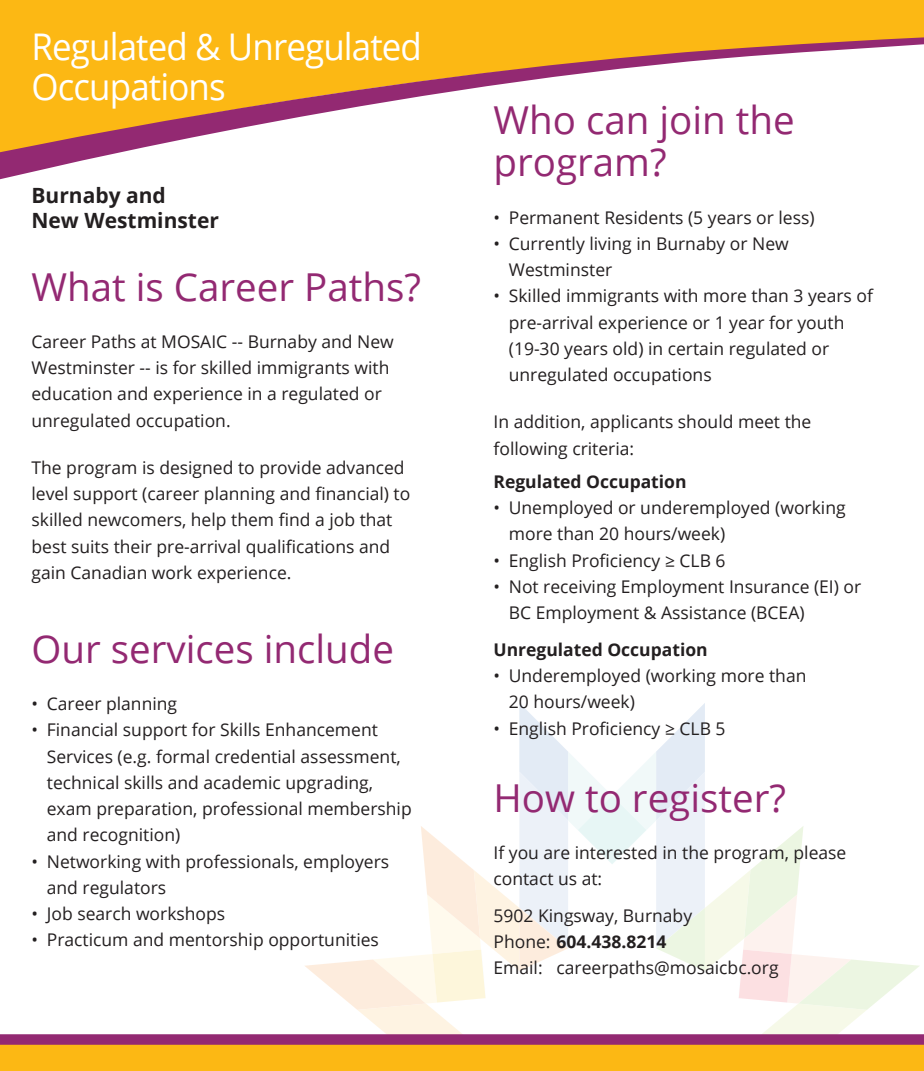
<style>
.page{position:relative;width:924px;height:1071px;background:#fff}
.page>*{position:absolute;margin:0;border:0;box-sizing:border-box;transform-origin:0 0}
.t1{font:38.5px/42px "Open Sans";color:#932972}
.t2{font:36.75px "Open Sans";letter-spacing:-.025em;color:#fff;scale:.95 1}
.t3{font:700 21px/25.2px "Open Sans";color:#231f20}
.t4{font:17.5px/26.2px "Open Sans";color:#231f20}
.t5{font:700 17.5px "Open Sans";color:#231f20}
.s1{font-weight:400}
</style>
<div class="page">
<svg style="left:305px;top:703px;width:614px;height:331px"></svg>
<div style="left:0;top:0;width:924px;height:37px;background:#fcb814"></div>
<svg style="left:0;top:37px;width:924px;height:143px"></svg>
<div style="left:0;top:1040px;width:924px;height:31px;background:#fcb814"></div>
<div style="left:0;top:1034px;width:924px;height:11px;background:#932972"></div>
<p class="t2" style="left:32px;top:21px;width:413px">Regulated &amp; Unregulated</p>
<p class="t2" style="left:32px;top:61px;width:206px">Occupations</p>
<p class="t3" style="left:32px;top:182px;width:189px">Burnaby and<br>New Westminster</p>
<p class="t1" style="left:32px;top:265px;width:391px">What is Career Paths?</p>
<p class="t4" style="left:32px;top:328px;width:364px">Career Paths at MOSAIC -- Burnaby and New Westminster -- is for skilled immigrants with education and experience in a regulated or unregulated occupation.</p>
<p class="t4" style="left:32px;top:454px;width:380px">The program is designed to provide advanced level support (career planning and financial) to skilled newcomers, help them find a job that best suits their pre-arrival qualifications and gain Canadian work experience.</p>
<p class="t1" style="left:32px;top:627px;width:364px">Our services include</p>
<p class="t4" style="left:32px;top:690px;width:147px">• Career planning</p>
<p class="t4" style="left:47px;top:717px;width:366px;text-indent:-15px">• Financial support for Skills Enhancement Services (e.g. formal credential assessment, technical skills and academic upgrading, exam preparation, professional membership and recognition)</p>
<p class="t4" style="left:47px;top:848px;width:344px;text-indent:-15px">• Networking with professionals, employers and regulators</p>
<p class="t4" style="left:32px;top:900px;width:195px">• Job search workshops</p>
<p class="t4" style="left:32px;top:927px;width:349px">• Practicum and mentorship opportunities</p>
<p class="t1" style="left:494px;top:99px;width:303px">Who can join the program?</p>
<p class="t4" style="left:494px;top:204px;width:323px">• Permanent Residents (5 years or less)</p>
<p class="t4" style="left:509px;top:230px;width:281px;text-indent:-15px">• Currently living in Burnaby or New<br>Westminster</p>
<p class="t4" style="left:509px;top:283px;width:366px;text-indent:-15px">• Skilled immigrants with more than 3 years of pre-arrival experience or 1 year for youth (19-30 years old) in certain regulated or unregulated occupations</p>
<p class="t4" style="left:494px;top:409px;width:319px">In addition, applicants should meet the following criteria:</p>
<p class="t5" style="left:494px;top:469px;width:195px">Regulated Occupation</p>
<p class="t4" style="left:509px;top:494px;width:338px;text-indent:-15px">• Unemployed or underemployed (working more than 20 hours/week)</p>
<p class="t4" style="left:494px;top:547px;width:234px">• English Proficiency ≥ CLB 6</p>
<p class="t4" style="left:509px;top:573px;width:354px;text-indent:-15px">• Not receiving Employment Insurance (EI) or<br>BC Employment &amp; Assistance (BCEA)</p>
<p class="t5" style="left:494px;top:637px;width:216px">Unregulated Occupation</p>
<p class="t4" style="left:509px;top:662px;width:299px;text-indent:-15px">• Underemployed (working more than<br>20 hours/week)</p>
<p class="t4" style="left:494px;top:715px;width:234px">• English Proficiency ≥ CLB 5</p>
<p class="t1" style="left:494px;top:776px;width:294px">How to register?</p>
<p class="t4" style="left:494px;top:839px;width:354px">If you are interested in the program, please contact us at:</p>
<p class="t4" style="left:494px;top:902px;width:200px">5902 Kingsway, Burnaby</p>
<p class="t5" style="left:494px;top:930px;width:174px"><span class="s1">Phone:</span> 604.438.8214</p>
<p class="t4" style="left:494px;top:955px;width:287px">Email: careerpaths@mosaicbc.org</p>
</div>
